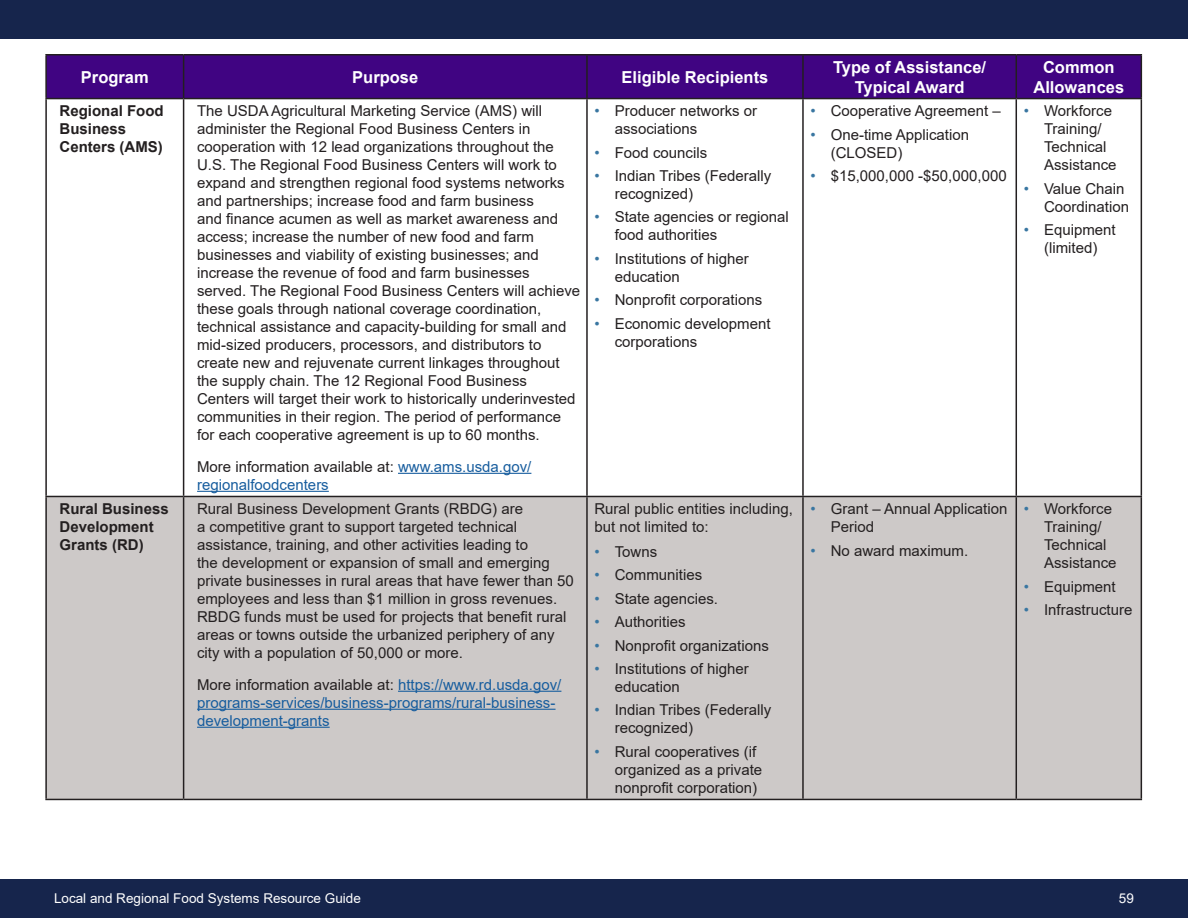
<style>
.page{position:relative;width:1188px;height:918px;background:#fff}
.page>*{position:absolute;margin:0;border:0;box-sizing:border-box;transform-origin:0 0}
.Table_Header_Row{font:700 16.5px/19.8px "Arial";color:#fff;text-align:center}
.Table_content{font:15px/18px "Arial";color:#231f20}
.Table_content-2{font:15px/18px "Arial";color:#175d9e}
.Table_content-3{font:700 15px/18px "Arial";color:#231f20}
.t1{font:13.5px "Arial";color:#fff}
.s1{color:#231f20}
.s2{color:#3976a1}
</style>
<div class="page">
<div style="left:0;top:879px;width:1188px;height:39px;background:#16254c"></div>
<div style="left:0;top:0;width:1188px;height:39px;background:#16254c"></div>
<div style="left:47px;top:56px;width:1094px;height:42px;background:#400482"></div>
<svg style="left:47px;top:99px;width:1094px;height:397px"></svg>
<div style="left:47px;top:497px;width:1094px;height:302px;background:#cdc9c8"></div>
<hr style="left:183px;top:56px;width:1px;height:42px;background:#231f20">
<hr style="left:586px;top:56px;width:2px;height:42px;background:#231f20">
<hr style="left:802px;top:56px;width:2px;height:42px;background:#231f20">
<hr style="left:1016px;top:56px;width:1px;height:42px;background:#231f20">
<hr style="left:183px;top:99px;width:1px;height:397px;background:#231f20">
<hr style="left:586px;top:99px;width:2px;height:397px;background:#231f20">
<hr style="left:802px;top:99px;width:2px;height:397px;background:#231f20">
<hr style="left:1016px;top:99px;width:1px;height:397px;background:#231f20">
<hr style="left:45px;top:54px;width:139px;height:2px;background:#231f20">
<hr style="left:45px;top:56px;width:2px;height:42px;background:#231f20">
<hr style="left:184px;top:54px;width:403px;height:2px;background:#231f20">
<hr style="left:587px;top:54px;width:216px;height:2px;background:#231f20">
<hr style="left:803px;top:54px;width:213px;height:2px;background:#231f20">
<hr style="left:1016px;top:54px;width:126px;height:2px;background:#231f20">
<hr style="left:1141px;top:56px;width:1px;height:42px;background:#231f20">
<hr style="left:45px;top:98px;width:139px;height:1px;background:#231f20">
<hr style="left:45px;top:99px;width:2px;height:397px;background:#231f20">
<hr style="left:184px;top:98px;width:403px;height:1px;background:#231f20">
<hr style="left:587px;top:98px;width:216px;height:1px;background:#231f20">
<hr style="left:803px;top:98px;width:213px;height:1px;background:#231f20">
<hr style="left:1016px;top:98px;width:126px;height:1px;background:#231f20">
<hr style="left:1141px;top:99px;width:1px;height:397px;background:#231f20">
<hr style="left:45px;top:496px;width:139px;height:1px;background:#231f20">
<hr style="left:45px;top:497px;width:2px;height:302px;background:#231f20">
<hr style="left:45px;top:799px;width:139px;height:1px;background:#231f20">
<hr style="left:184px;top:496px;width:403px;height:1px;background:#231f20">
<hr style="left:183px;top:497px;width:1px;height:302px;background:#231f20">
<hr style="left:184px;top:799px;width:403px;height:1px;background:#231f20">
<hr style="left:587px;top:496px;width:216px;height:1px;background:#231f20">
<hr style="left:586px;top:497px;width:2px;height:302px;background:#231f20">
<hr style="left:587px;top:799px;width:216px;height:1px;background:#231f20">
<hr style="left:803px;top:496px;width:213px;height:1px;background:#231f20">
<hr style="left:802px;top:497px;width:2px;height:302px;background:#231f20">
<hr style="left:803px;top:799px;width:213px;height:1px;background:#231f20">
<hr style="left:1016px;top:496px;width:126px;height:1px;background:#231f20">
<hr style="left:1016px;top:497px;width:1px;height:302px;background:#231f20">
<hr style="left:1141px;top:497px;width:1px;height:302px;background:#231f20">
<hr style="left:1016px;top:799px;width:126px;height:1px;background:#231f20">
<hr style="left:398px;top:473px;width:133px;height:1px;background:#175d9e">
<hr style="left:197px;top:491px;width:132px;height:1px;background:#175d9e">
<hr style="left:398px;top:691px;width:163px;height:1px;background:#175d9e">
<hr style="left:197px;top:709px;width:359px;height:1px;background:#175d9e">
<hr style="left:197px;top:727px;width:133px;height:1px;background:#175d9e">
<p class="Table_Header_Row" style="left:81px;top:67px;width:69px">Program</p>
<p class="Table_Header_Row" style="left:352px;top:67px;width:68px">Purpose</p>
<p class="Table_Header_Row" style="left:622px;top:67px;width:148px">Eligible Recipients</p>
<p class="Table_Header_Row" style="left:833px;top:57px;width:155px">Type of Assistance/<br>Typical Award</p>
<p class="Table_Header_Row" style="left:1033px;top:57px;width:92px">Common<br>Allowances</p>
<p class="Table_content-3" style="left:60px;top:102px;width:106px">Regional Food<br>Business<br>Centers (AMS)</p>
<p class="Table_content" style="left:197px;top:102px;width:385px">The USDA Agricultural Marketing Service (AMS) will administer the Regional Food Business Centers in cooperation with 12 lead organizations throughout the U.S. The Regional Food Business Centers will work to expand and strengthen regional food systems networks and partnerships; increase food and farm business<br>and finance acumen as well as market awareness and access; increase the number of new food and farm businesses and viability of existing businesses; and increase the revenue of food and farm businesses served. The Regional Food Business Centers will achieve these goals through national coverage coordination, technical assistance and capacity-building for small and mid-sized producers, processors, and distributors to create new and rejuvenate current linkages throughout the supply chain. The 12 Regional Food Business Centers will target their work to historically underinvested communities in their region. The period of performance for each cooperative agreement is up to 60 months.</p>
<p class="Table_content-2" style="left:197px;top:457px;width:336px"><span class="s1">More information available at:</span> www.ams.usda.gov/ regionalfoodcenters</p>
<p class="Table_content" style="left:810px;top:102px;width:192px"><span class="s2">•</span> Cooperative Agreement –</p>
<p class="Table_content" style="left:831px;top:125px;width:140px;text-indent:-20px"><span class="s2">•</span> One-time Application (CLOSED)</p>
<p class="Table_content" style="left:810px;top:167px;width:198px"><span class="s2">•</span> $15,000,000 -$50,000,000</p>
<p class="Table_content" style="left:1044px;top:102px;width:74px;text-indent:-20px"><span class="s2">•</span> Workforce<br>Training/<br>Technical<br>Assistance</p>
<p class="Table_content" style="left:1024px;top:179px;width:107px;text-align:right"><span class="s2">•</span> Value Chain<br>Coordination</p>
<p class="Table_content" style="left:1024px;top:221px;width:93px;text-align:center"><span class="s2">•</span> Equipment (limited)</p>
<p class="Table_content" style="left:615px;top:102px;width:144px;text-indent:-20px"><span class="s2">•</span> Producer networks or associations</p>
<p class="Table_content" style="left:594px;top:143px;width:114px"><span class="s2">•</span> Food councils</p>
<p class="Table_content" style="left:615px;top:167px;width:158px;text-indent:-20px"><span class="s2">•</span> Indian Tribes (Federally recognized)</p>
<p class="Table_content" style="left:615px;top:208px;width:176px;text-indent:-20px"><span class="s2">•</span> State agencies or regional food authorities</p>
<p class="Table_content" style="left:615px;top:249px;width:136px;text-indent:-20px"><span class="s2">•</span> Institutions of higher education</p>
<p class="Table_content" style="left:594px;top:291px;width:169px"><span class="s2">•</span> Nonprofit corporations</p>
<p class="Table_content" style="left:615px;top:314px;width:157px;text-indent:-20px"><span class="s2">•</span> Economic development corporations</p>
<p class="Table_content-3" style="left:60px;top:500px;width:111px">Rural Business<br>Development<br>Grants (RD)</p>
<p class="Table_content" style="left:197px;top:500px;width:378px">Rural Business Development Grants (RBDG) are<br>a competitive grant to support targeted technical assistance, training, and other activities leading to<br>the development or expansion of small and emerging private businesses in rural areas that have fewer than 50 employees and less than $1 million in gross revenues.<br>RBDG funds must be used for projects that benefit rural areas or towns outside the urbanized periphery of any city with a population of 50,000 or more.</p>
<p class="Table_content-2" style="left:197px;top:675px;width:366px"><span class="s1">More information available at:</span> https://www.rd.usda.gov/ programs-services/business-programs/rural-business&shy;development-grants</p>
<p class="Table_content" style="left:594px;top:500px;width:200px">Rural public entities including, but not limited to:</p>
<p class="Table_content" style="left:594px;top:543px;width:64px"><span class="s2">•</span> Towns</p>
<p class="Table_content" style="left:594px;top:566px;width:109px"><span class="s2">•</span> Communities</p>
<p class="Table_content" style="left:594px;top:589px;width:125px"><span class="s2">•</span> State agencies.</p>
<p class="Table_content" style="left:594px;top:613px;width:93px"><span class="s2">•</span> Authorities</p>
<p class="Table_content" style="left:594px;top:636px;width:176px"><span class="s2">•</span> Nonprofit organizations</p>
<p class="Table_content" style="left:615px;top:660px;width:136px;text-indent:-20px"><span class="s2">•</span> Institutions of higher education</p>
<p class="Table_content" style="left:615px;top:701px;width:158px;text-indent:-20px"><span class="s2">•</span> Indian Tribes (Federally recognized)</p>
<p class="Table_content" style="left:615px;top:742px;width:149px;text-indent:-20px"><span class="s2">•</span> Rural cooperatives (if organized as a private nonprofit corporation)</p>
<p class="Table_content" style="left:831px;top:500px;width:178px;text-indent:-20px"><span class="s2">•</span> Grant – Annual Application<br>Period</p>
<p class="Table_content" style="left:810px;top:541px;width:159px"><span class="s2">•</span> No award maximum.</p>
<p class="Table_content" style="left:1044px;top:500px;width:74px;text-indent:-20px"><span class="s2">•</span> Workforce<br>Training/<br>Technical<br>Assistance</p>
<p class="Table_content" style="left:1024px;top:577px;width:93px"><span class="s2">•</span> Equipment</p>
<p class="Table_content" style="left:1024px;top:601px;width:110px"><span class="s2">•</span> Infrastructure</p>
<p class="t1" style="left:54px;top:889px;width:308px">Local and Regional Food Systems Resource Guide</p>
<p class="t1" style="left:1119px;top:889px;width:17px">59</p>
</div>
